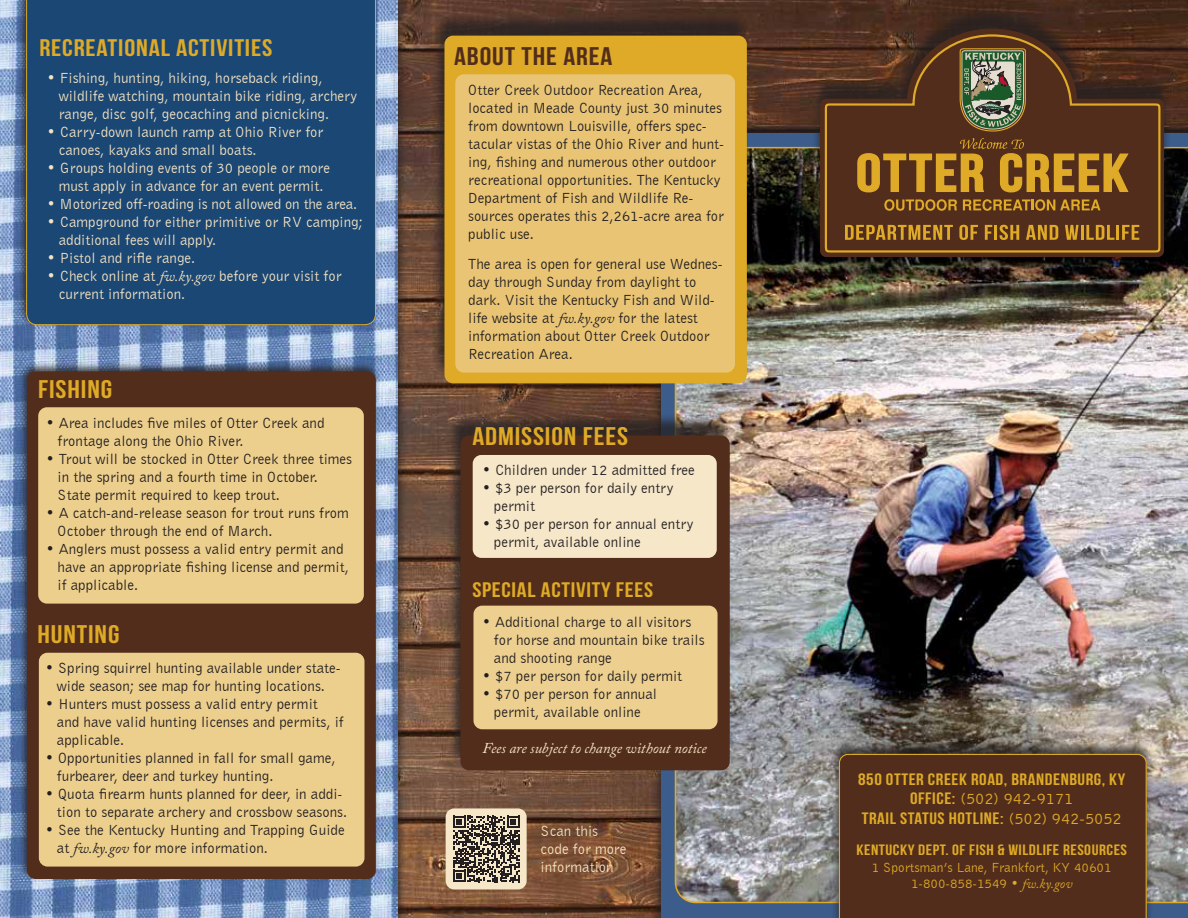
<style>
.page{position:relative;width:1188px;height:918px;background:#fff}
.page>*{position:absolute;margin:0;border:0;box-sizing:border-box;transform-origin:0 0}
.t1{font:25.5px "Bebas Neue";letter-spacing:.03em;color:#deaa27;scale:1.15 1}
.t2{font:25.5px "Bebas Neue";letter-spacing:.03em;color:#522d1b;scale:1.15 1}
.t3{font:24px "Bebas Neue";letter-spacing:.03em;color:#deaa27;scale:1.15 1}
.t4{font:21px "Bebas Neue";letter-spacing:.03em;color:#deaa27;scale:1.15 1}
.t5{font:16.5px "Bebas Neue";letter-spacing:.03em;color:#deaa27;scale:1.15 1}
.t6{font:16.5px "Bell Gothic BT";color:#deaa27}
.t7{font:15px/18px "Bell Gothic BT";color:#231f20}
.t8{font:15px/18px "Bell Gothic BT";color:#f5e4c3}
.t9{font:15px "Bebas Neue";letter-spacing:.03em;color:#deaa27;scale:1.15 1}
.t10{font:italic 15px "Adobe Caslon Pro";color:#f5e4c3}
.t11{font:13.5px/16.5px "Bell Gothic BT";color:#deaa27;text-align:center}
.s1{font-family:"Adobe Caslon Pro";font-style:italic}
.s2{font-family:"Bebas Neue"}
.s3{font-family:"Bell Gothic BT"}
</style>
<div class="page">
<img style="left:408px;top:0;width:780px;height:918px">
<div style="left:0;top:0;width:408px;height:918px;background:#231f20;opacity:.75"></div>
<img style="left:675px;top:147px;width:513px;height:756px">
<div style="left:447px;top:413px;width:286px;height:352px;background:#231f20;opacity:.75"></div>
<div style="left:461px;top:436px;width:269px;height:334px;background:#522d1b;border-radius:9px"></div>
<div style="left:431px;top:14px;width:319px;height:364px;background:#231f20;opacity:.75"></div>
<div style="left:444px;top:36px;width:303px;height:347px;background:#deaa27;border-radius:9px"></div>
<div style="left:455px;top:74px;width:280px;height:299px;background:#e9c474;border-radius:9px"></div>
<div style="left:831px;top:739px;width:323px;height:179px;background:#231f20;opacity:.75"></div>
<div style="left:839px;top:754px;width:308px;height:164px;background:#522d1b"></div>
<div style="left:446px;top:808px;width:81px;height:82px;background:#f6e7c9;border-radius:9px"></div>
<svg style="left:453px;top:816px;width:66px;height:66px"></svg>
<div style="left:473px;top:455px;width:244px;height:103px;background:#f6e7c9;border-radius:9px"></div>
<div style="left:473px;top:606px;width:245px;height:123px;background:#edcf8f;border-radius:9px"></div>
<div style="left:811px;top:6px;width:360px;height:244px;background:#231f20;opacity:.75"></div>
<svg style="left:820px;top:29px;width:344px;height:228px;background:#4e2d1d"></svg>
<svg style="left:824px;top:33px;width:338px;height:221px;background:#56331c"></svg>
<svg style="left:960px;top:48px;width:66px;height:84px;background:#767e60"></svg>
<svg style="left:857px;top:138px;width:273px;height:55px;background:#885d1f"></svg>
<svg style="left:884px;top:199px;width:73px;height:12px"></svg>
<svg style="left:963px;top:199px;width:137px;height:12px;background:#906420"></svg>
<svg style="left:845px;top:225px;width:108px;height:15px;background:#986c20"></svg>
<svg style="left:959px;top:225px;width:19px;height:15px"></svg>
<svg style="left:985px;top:225px;width:7px;height:15px"></svg>
<hr style="left:994px;top:225px;width:3px;height:15px;background:#deaa27">
<svg style="left:1000px;top:225px;width:19px;height:15px"></svg>
<svg style="left:1026px;top:225px;width:32px;height:15px"></svg>
<svg style="left:1065px;top:225px;width:14px;height:15px"></svg>
<hr style="left:1081px;top:225px;width:3px;height:15px;background:#deaa27">
<svg style="left:1086px;top:225px;width:28px;height:15px"></svg>
<hr style="left:1116px;top:225px;width:3px;height:15px;background:#deaa27">
<svg style="left:1122px;top:225px;width:17px;height:15px"></svg>
<div style="left:18px;top:0;width:361px;height:328px;background:#231f20;opacity:.75"></div>
<div style="left:26px;top:0;width:350px;height:325px;background:#1b4774"></div>
<div style="left:18px;top:362px;width:362px;height:520px;background:#231f20;opacity:.75"></div>
<div style="left:27px;top:371px;width:349px;height:508px;background:#522d1b;border-radius:9px"></div>
<div style="left:38px;top:407px;width:326px;height:197px;background:#edcf8d;border-radius:9px"></div>
<div style="left:39px;top:653px;width:325px;height:214px;background:#edcf8d;border-radius:9px"></div>
<h2 class="t3" style="left:39px;top:34px;width:204px">RECREATIONAL ACTIVITIES</h2>
<p class="t8" style="left:59px;top:69px;width:300px;text-indent:-12px">• Fishing, hunting, hiking, horseback riding, wildlife watching, mountain bike riding, archery range, disc golf, geocaching and picnicking.</p>
<p class="t8" style="left:59px;top:123px;width:266px;text-indent:-12px">• Carry-down launch ramp at Ohio River for canoes, kayaks and small boats.</p>
<p class="t8" style="left:47px;top:159px;width:285px;text-align:center">• Groups holding events of 30 people or more must apply in advance for an event permit.</p>
<p class="t8" style="left:47px;top:195px;width:312px">• Motorized off-roading is not allowed on the area.</p>
<p class="t8" style="left:59px;top:213px;width:306px;text-indent:-12px">• Campground for either primitive or RV camping; additional fees will apply.</p>
<p class="t8" style="left:47px;top:249px;width:150px">• Pistol and rifle range.</p>
<p class="t8" style="left:59px;top:267px;width:284px;text-indent:-12px">• Check online at <span class="s1">fw.ky.gov</span> before your visit for current information.</p>
<h1 class="t1" style="left:38px;top:375px;width:66px">FISHING</h1>
<p class="t7" style="left:58px;top:414px;width:268px;text-indent:-12px">• Area includes five miles of Otter Creek and frontage along the Ohio River.</p>
<p class="t7" style="left:58px;top:450px;width:296px;text-indent:-12px">• Trout will be stocked in Otter Creek three times in the spring and a fourth time in October.<br>State permit required to keep trout.</p>
<p class="t7" style="left:58px;top:504px;width:293px;text-indent:-12px">• A catch-and-release season for trout runs from<br>October through the end of March.</p>
<p class="t7" style="left:58px;top:540px;width:293px;text-indent:-12px">• Anglers must possess a valid entry permit and have an appropriate fishing license and permit, if applicable.</p>
<h1 class="t1" style="left:38px;top:620px;width:73px">HUNTING</h1>
<p class="t7" style="left:45px;top:658px;width:297px;text-align:center">• Spring squirrel hunting available under state&shy;wide season; see map for hunting locations.</p>
<p class="t7" style="left:57px;top:694px;width:288px;text-indent:-12px">• Hunters must possess a valid entry permit and have valid hunting licenses and permits, if applicable.</p>
<p class="t7" style="left:57px;top:748px;width:280px;text-indent:-12px">• Opportunities planned in fall for small game, furbearer, deer and turkey hunting.</p>
<p class="t7" style="left:57px;top:784px;width:292px;text-indent:-12px">• Quota firearm hunts planned for deer, in addi&shy;tion to separate archery and crossbow seasons.</p>
<p class="t7" style="left:57px;top:820px;width:289px;text-indent:-12px">• See the Kentucky Hunting and Trapping Guide at <span class="s1">fw.ky.gov</span> for more information.</p>
<h1 class="t2" style="left:454px;top:42px;width:139px">ABOUT THE AREA</h1>
<p class="t7" style="left:468px;top:80px;width:257px">Otter Creek Outdoor Recreation Area, located in Meade County just 30 minutes from downtown Louisville, offers spec&shy;tacular vistas of the Ohio River and hunt&shy;ing, fishing and numerous other outdoor recreational opportunities. The Kentucky Department of Fish and Wildlife Re&shy;sources operates this 2,261-acre area for public use.</p>
<p class="t7" style="left:468px;top:254px;width:256px">The area is open for general use Wednes&shy;day through Sunday from daylight to dark. Visit the Kentucky Fish and Wild&shy;life website at <span class="s1">fw.ky.gov</span> for the latest information about Otter Creek Outdoor Recreation Area.</p>
<h1 class="t1" style="left:472px;top:422px;width:137px">ADMISSION FEES</h1>
<p class="t7" style="left:482px;top:461px;width:214px">• Children under 12 admitted free</p>
<p class="t7" style="left:494px;top:479px;width:181px;text-indent:-12px">• $3 per person for daily entry permit</p>
<p class="t7" style="left:494px;top:515px;width:201px;text-indent:-12px">• $30 per person for annual entry permit, available online</p>
<h3 class="t4" style="left:472px;top:578px;width:159px">SPECIAL ACTIVITY FEES</h3>
<p class="t7" style="left:494px;top:612px;width:212px;text-indent:-12px">• Additional charge to all visitors for horse and mountain bike trails and shooting range</p>
<p class="t7" style="left:482px;top:666px;width:202px">• $7 per person for daily permit</p>
<p class="t7" style="left:482px;top:684px;width:176px;text-align:center">• $70 per person for annual permit, available online</p>
<p class="t10" style="left:482px;top:739px;width:226px">Fees are subject to change without notice</p>
<p class="t8" style="left:541px;top:822px;width:87px">Scan this code for more information</p>
<p class="t5" style="left:858px;top:770px;width:234px">850 OTTER CREEK ROAD, BRANDENBURG, KY</p>
<p class="t6" style="left:910px;top:789px;width:165px"><span class="s2">OFFICE:</span> (502) 942-9171</p>
<p class="t5" style="left:862px;top:809px;width:228px">TRAIL STATUS HOTLINE: <span class="s3">(502) 942-5052</span></p>
<p class="t9" style="left:856px;top:842px;width:237px">KENTUCKY DEPT. OF FISH &amp; WILDLIFE RESOURCES</p>
<p class="t11" style="left:872px;top:859px;width:241px">1 Sportsman’s Lane, Frankfort, KY 40601<br>1-800-858-1549 • <span class="s1">fw.ky.gov</span></p>
</div>
